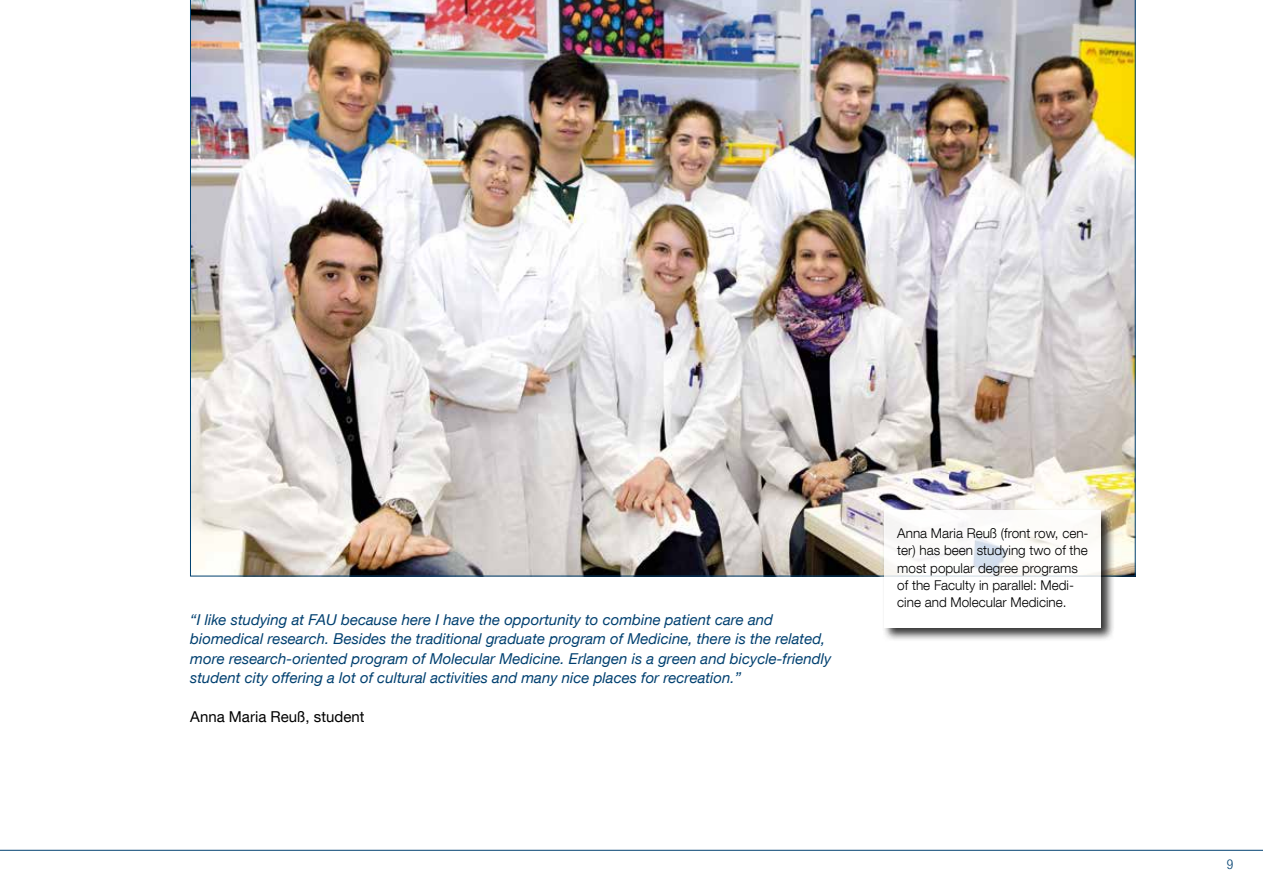
<style>
.page{position:relative;width:1263px;height:893px;background:#fff}
.page>*{position:absolute;margin:0;border:0;box-sizing:border-box;transform-origin:0 0}
.t1{font:italic 15px/19.5px "Helvetica Neue LT Com";color:#004070}
.t2{font:15px "Helvetica Neue LT Com";color:#000}
.t3{font:300 13.5px/17.2px "Helvetica Neue LT Com";color:#000}
.t4{font:300 condensed 13.5px "Helvetica Neue LT Com";color:#004070}
</style>
<div class="page">
<img style="left:190px;top:0;width:945px;height:576px">
<svg style="left:882px;top:508px;width:233px;height:132px;background:#a6a5a2"></svg>
<div style="left:884px;top:510px;width:217px;height:118px;background:#fff"></div>
<p class="t1" style="left:190px;top:609px;width:642px">“I like studying at FAU because here I have the opportunity to combine patient care and biomedical research. Besides the traditional graduate program of Medicine, there is the related, more research-oriented program of Molecular Medicine. Erlangen is a green and bicycle-friendly student city offering a lot of cultural activities and many nice places for recreation.”</p>
<p class="t2" style="left:190px;top:708px;width:176px">Anna Maria Reuß, student</p>
<p class="t3" style="left:897px;top:524px;width:193px">Anna Maria Reuß (front row, cen&shy;ter) has been studying two of the most popular degree programs of the Faculty in parallel: Medi&shy;cine and Molecular Medicine.</p>
<p class="t4" style="left:1227px;top:856px;width:8px">9</p>
</div>
